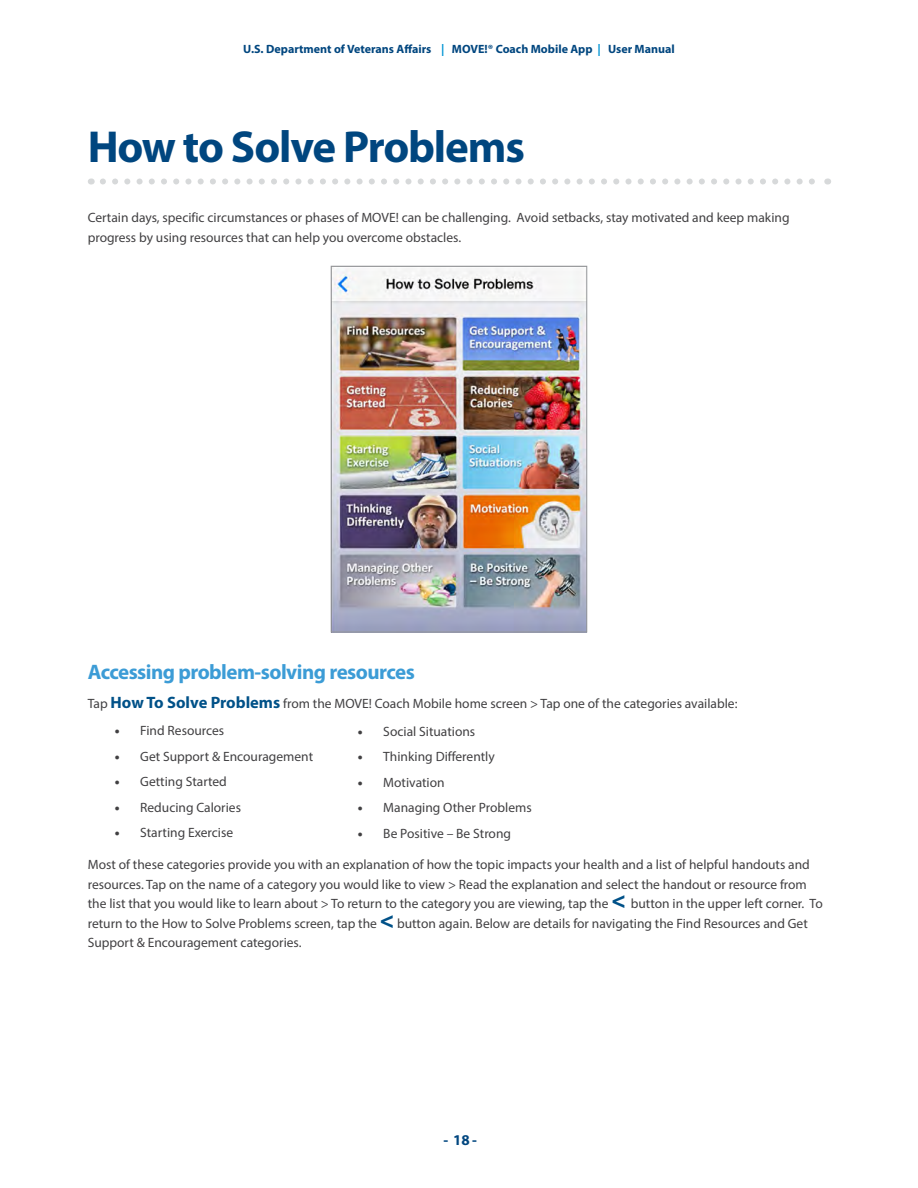
<style>
.page{position:relative;width:918px;height:1188px;background:#fff}
.page>*{position:absolute;margin:0;border:0;box-sizing:border-box;transform-origin:0 0}
.t1{font:700 45px "Myriad Pro";letter-spacing:-.025em;color:#00467f}
.t2{font:700 21px "Myriad Pro";letter-spacing:-.025em;color:#3c9cd6}
.t3{font:700 15px "Myriad Pro";color:#00467f}
.t4{font:13.5px/19.5px "Myriad Pro";color:#414042}
.t5{font:700 12px "Myriad Pro";color:#00467f}
.s1{color:#0194d3}
.s2{font-weight:700;font-size:16.5px;color:#005188}
.s3{font-weight:900}
.s4{font-weight:900;font-size:24px;color:#005188}
</style>
<div class="page">
<svg style="left:103px;top:178px;width:712px;height:6px"></svg>
<img style="left:333px;top:268px;width:252px;height:362px">
<div style="left:331px;top:266px;width:256px;height:366px;border:1px solid #939598"></div>
<p class="t5" style="left:243px;top:41px;width:433px">U.S. Department of Veterans Affairs <span class="s1">|</span> MOVE!® Coach Mobile App <span class="s1">|</span> User Manual</p>
<h4 class="t1" style="left:88px;top:117px;width:439px">How to Solve Problems</h4>
<p class="t4" style="left:88px;top:208px;width:703px">Certain days, specific circumstances or phases of MOVE! can be challenging. Avoid setbacks, stay motivated and keep making progress by using resources that can help you overcome obstacles.</p>
<p class="t2" style="left:88px;top:658px;width:329px">Accessing problem-solving resources</p>
<p class="t4" style="left:88px;top:694px;width:651px">Tap <span class="s2">How To Solve Problems</span> from the MOVE! Coach Mobile home screen &gt; Tap one of the categories available:</p>
<p class="t4" style="left:115px;top:721px;width:111px"><span class="s3">•</span> Find Resources</p>
<p class="t4" style="left:358px;top:721px;width:119px"><span class="s3">•</span> Social Situations</p>
<p class="t4" style="left:115px;top:746px;width:200px"><span class="s3">•</span> Get Support &amp; Encouragement</p>
<p class="t4" style="left:358px;top:747px;width:138px"><span class="s3">•</span> Thinking Differently</p>
<p class="t4" style="left:115px;top:772px;width:114px"><span class="s3">•</span> Getting Started</p>
<p class="t4" style="left:358px;top:772px;width:88px"><span class="s3">•</span> Motivation</p>
<p class="t4" style="left:115px;top:797px;width:128px"><span class="s3">•</span> Reducing Calories</p>
<p class="t4" style="left:358px;top:798px;width:175px"><span class="s3">•</span> Managing Other Problems</p>
<p class="t4" style="left:115px;top:823px;width:120px"><span class="s3">•</span> Starting Exercise</p>
<p class="t4" style="left:358px;top:823px;width:155px"><span class="s3">•</span> Be Positive – Be Strong</p>
<p class="t4" style="left:88px;top:855px;width:737px">Most of these categories provide you with an explanation of how the topic impacts your health and a list of helpful handouts and resources. Tap on the name of a category you would like to view &gt; Read the explanation and select the handout or resource from the list that you would like to learn about &gt; To return to the category you are viewing, tap the <span class="s4">&lt;</span> button in the upper left corner. To return to the How to Solve Problems screen, tap the <span class="s4">&lt;</span> button again. Below are details for navigating the Find Resources and Get Support &amp; Encouragement categories.</p>
<p class="t3" style="left:443px;top:1130px;width:35px">- 18-</p>
</div>
